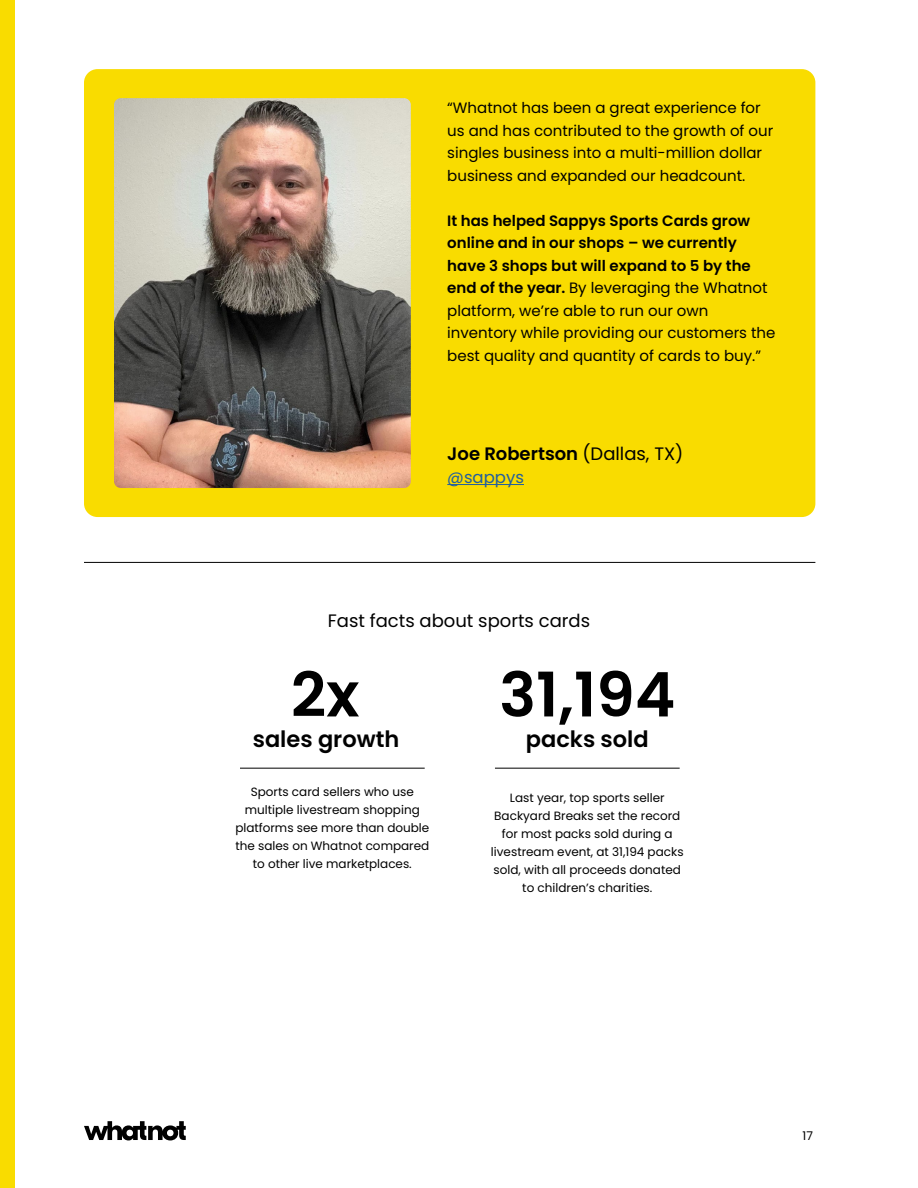
<style>
.page{position:relative;width:918px;height:1188px;background:#fff}
.page>*{position:absolute;margin:0;border:0;box-sizing:border-box;transform-origin:0 0}
.t1{font:600 61.5px "Poppins";color:#000}
.t2{font:600 22.5px "Poppins";color:#000}
.t3{font:18px "Poppins";color:#000}
.t4{font:600 18px "Poppins";color:#000}
.t5{font:16.5px "Poppins";color:#215e9e}
.t6{font:15px/22.5px "Poppins";color:#000}
.t7{font:12px/18px "Poppins";color:#000;text-align:center}
.s1{font-weight:600}
.s2{font-weight:400}
</style>
<div class="page">
<div style="left:84px;top:69px;width:731px;height:448px;background:#f9dc00;border-radius:14px"></div>
<img style="left:114px;top:98px;width:297px;height:390px">
<div style="left:0;top:0;width:14px;height:1188px;background:#f9dc00"></div>
<svg style="left:84px;top:1121px;width:102px;height:19px"></svg>
<hr style="left:447px;top:484px;width:77px;height:1px;background:#215e9e">
<hr style="left:84px;top:562px;width:731px;height:1px;background:#000">
<hr style="left:240px;top:768px;width:185px;height:1px;background:#000">
<hr style="left:495px;top:768px;width:185px;height:1px;background:#000">
<p class="t6" style="left:447px;top:97px;width:328px">“Whatnot has been a great experience for us and has contributed to the growth of our singles business into a multi-million dollar business and expanded our headcount.</p>
<p class="t6" style="left:447px;top:209px;width:330px"><span class="s1">It has helped Sappys Sports Cards grow online and in our shops – we currently have 3 shops but will expand to 5 by the end of the year.</span> By leveraging the Whatnot platform, we’re able to run our own inventory while providing our customers the best quality and quantity of cards to buy.”</p>
<p class="t4" style="left:447px;top:444px;width:238px">Joe Robertson <span class="s2">(Dallas, TX)</span></p>
<p class="t5" style="left:447px;top:468px;width:78px">@sappys</p>
<p class="t3" style="left:328px;top:610px;width:264px">Fast facts about sports cards</p>
<h1 class="t1" style="left:291px;top:659px;width:70px">2x</h1>
<h1 class="t1" style="left:499px;top:659px;width:178px">31,194</h1>
<h2 class="t2" style="left:253px;top:727px;width:148px">sales growth</h2>
<h2 class="t2" style="left:526px;top:727px;width:124px">packs sold</h2>
<p class="t7" style="left:235px;top:783px;width:196px">Sports card sellers who use multiple livestream shopping platforms see more than double the sales on Whatnot compared to other live marketplaces.</p>
<p class="t7" style="left:491px;top:788px;width:194px">Last year, top sports seller<br>Backyard Breaks set the record for most packs sold during a livestream event, at 31,194 packs sold, with all proceeds donated to children’s charities.</p>
<p class="t7" style="left:803px;top:1127px;width:12px">17</p>
</div>
